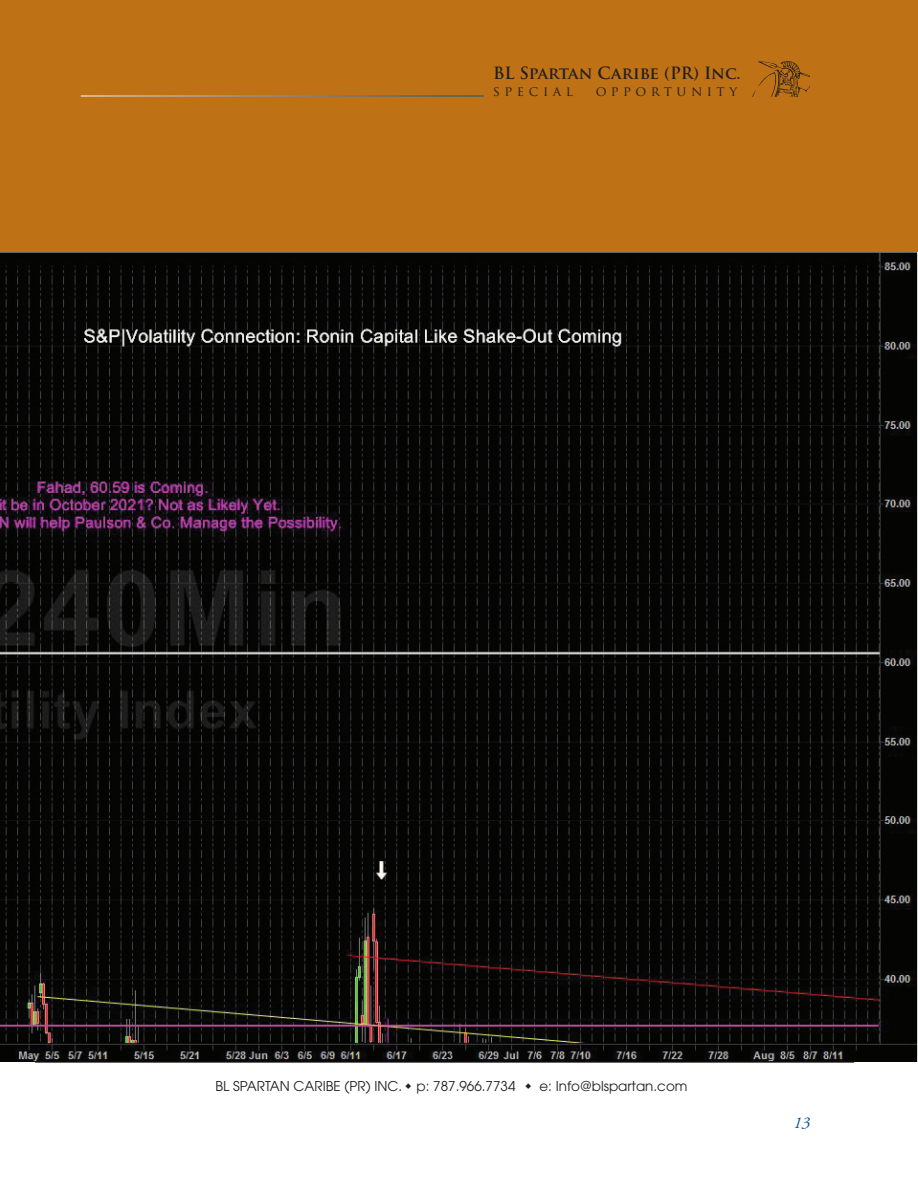
<style>
.page{position:relative;width:918px;height:1188px;background:#fff}
.page>*{position:absolute;margin:0;border:0;box-sizing:border-box;transform-origin:0 0}
.t1{font:700 16.5px "Trajan Pro";letter-spacing:-.01em;color:#231f20}
.t2{font:italic 16.5px "Adobe Garamond Pro";color:#015296}
.t3{font:13.5px "ITC Avant Garde Std";color:#231f20}
.t4{font:13.5px "Trajan Pro";letter-spacing:.34em;color:#231f20}
</style>
<div class="page">
<div style="left:0;top:0;width:918px;height:273px;background:#be7215"></div>
<img style="left:0;top:252px;width:917px;height:810px">
<svg style="left:752px;top:61px;width:58px;height:36px"></svg>
<hr style="left:35px;top:1062px;width:819px;height:1px;background:#231f20">
<hr style="left:81px;top:96px;width:403px;height:1px;background:#fff">
<p class="t1" style="left:493px;top:63px;width:249px">BL Spartan Caribe (PR) Inc.</p>
<p class="t4" style="left:493px;top:83px;width:81px">SPECIAL</p>
<p class="t4" style="left:596px;top:83px;width:143px">OPPORTUNITY</p>
<p class="t3" style="left:216px;top:1077px;width:301px">BL SPARTAN CARIBE (PR) INC. p: 787.966.7734</p>
<p class="t3" style="left:540px;top:1077px;width:149px">e: Info@blspartan.com</p>
<p class="t2" style="left:794px;top:1113px;width:18px">13</p>
</div>
